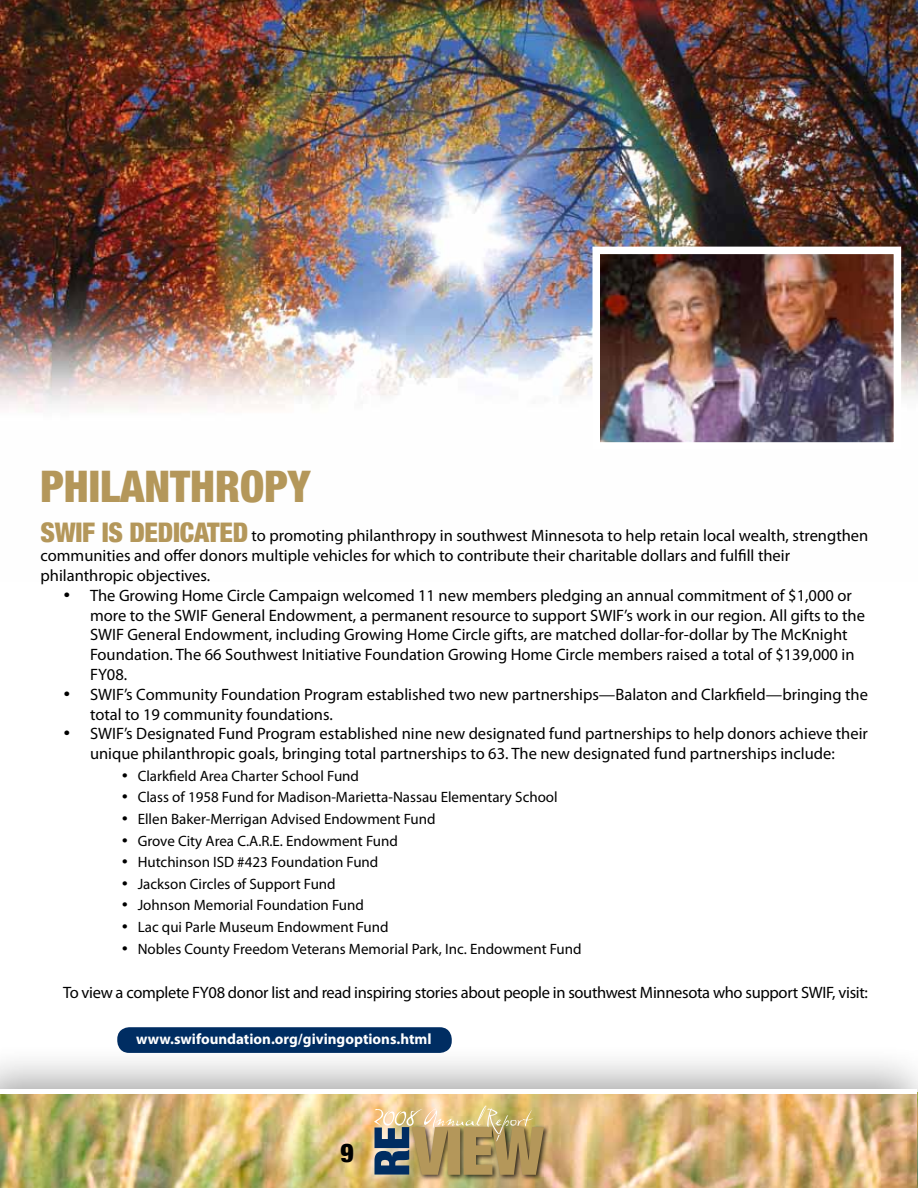
<style>
.page{position:relative;width:918px;height:1188px;background:#fff}
.page>*{position:absolute;margin:0;border:0;box-sizing:border-box;transform-origin:0 0}
.t1{font:900 condensed 43.5px "Helvetica Neue";color:#b4975a}
.t2{font:900 condensed 27px "Helvetica Neue";color:#b4975a}
.t3{font:900 condensed 25.5px "Helvetica Neue";color:#000}
.t4{font:16.5px/19.8px "Myriad Pro";color:#000}
.t5{font:16.5px "Myriad Pro";letter-spacing:-.02em;color:#000}
.t6{font:15px "Myriad Pro";color:#000}
.t7{font:700 15px "Myriad Pro";color:#fff}
</style>
<div class="page">
<div style="left:0;top:1042px;width:918px;height:146px;background:#000;opacity:.37"></div>
<img style="left:0;top:1092px;width:918px;height:96px">
<div style="left:0;top:1089px;width:916px;height:5px;background:#fff"></div>
<div style="left:365px;top:1117px;width:54px;height:67px;background:#fff;opacity:.75"></div>
<div style="left:409px;top:1124px;width:141px;height:58px;background:#000;opacity:.75"></div>
<img style="left:374px;top:1105px;width:170px;height:70px">
<img style="left:0;top:0;width:918px;height:412px">
<div style="left:117px;top:1027px;width:335px;height:26px;background:#002d62;border-radius:12px"></div>
<img style="left:602px;top:256px;width:290px;height:185px">
<div style="left:593px;top:247px;width:308px;height:203px;border:8px solid #fff"></div>
<h1 class="t1" style="left:40px;top:459px;width:271px">PH ILANTHROPY</h1>
<p class="t4" style="left:40px;top:526px;width:829px;text-indent:211px">to promoting philanthropy in southwest Minnesota to help retain local wealth, strengthen communities and offer donors multiple vehicles for which to contribute their charitable dollars and fulfill their philanthropic objectives.</p>
<p class="t4" style="left:90px;top:585px;width:777px;text-indent:-27px">• The Growing Home Circle Campaign welcomed 11 new members pledging an annual commitment of $1,000 or more to the SWIF General Endowment, a permanent resource to support SWIF’s work in our region. All gifts to the SWIF General Endowment, including Growing Home Circle gifts, are matched dollar-for-dollar by The McKnight Foundation. The 66 Southwest Initiative Foundation Growing Home Circle members raised a total of $139,000 in FY08.</p>
<p class="t4" style="left:90px;top:684px;width:779px;text-indent:-27px">• SWIF’s Community Foundation Program established two new partnerships—Balaton and Clarkfield—bringing the total to 19 community foundations.</p>
<p class="t4" style="left:63px;top:724px;width:806px;text-align:center">• SWIF’s Designated Fund Program established nine new designated fund partnerships to help donors achieve their unique philanthropic goals, bringing total partnerships to 63. The new designated fund partnerships include:</p>
<p class="t6" style="left:122px;top:766px;width:239px">• Clarkfield Area Charter School Fund</p>
<p class="t6" style="left:122px;top:788px;width:438px">• Class of 1958 Fund for Madison-Marietta-Nassau Elementary School</p>
<p class="t6" style="left:122px;top:810px;width:316px">• Ellen Baker-Merrigan Advised Endowment Fund</p>
<p class="t6" style="left:122px;top:831px;width:278px">• Grove City Area C.A.R.E. Endowment Fund</p>
<p class="t6" style="left:122px;top:853px;width:258px">• Hutchinson ISD #423 Foundation Fund</p>
<p class="t6" style="left:122px;top:874px;width:216px">• Jackson Circles of Support Fund</p>
<p class="t6" style="left:122px;top:896px;width:244px">• Johnson Memorial Foundation Fund</p>
<p class="t6" style="left:122px;top:918px;width:269px">• Lac qui Parle Museum Endowment Fund</p>
<p class="t6" style="left:122px;top:939px;width:462px">• Nobles County Freedom Veterans Memorial Park, Inc. Endowment Fund</p>
<p class="t5" style="left:63px;top:982px;width:806px">To view a complete FY08 donor list and read inspiring stories about people in southwest Minnesota who support SWIF, visit:</p>
<p class="t7" style="left:136px;top:1029px;width:297px">www.swifoundation.org/givingoptions.html</p>
<h2 class="t2" style="left:40px;top:516px;width:103px">SWIF IS DEDICATED</h2>
<h3 class="t3" style="left:340px;top:1137px;width:15px">9</h3>
</div>
